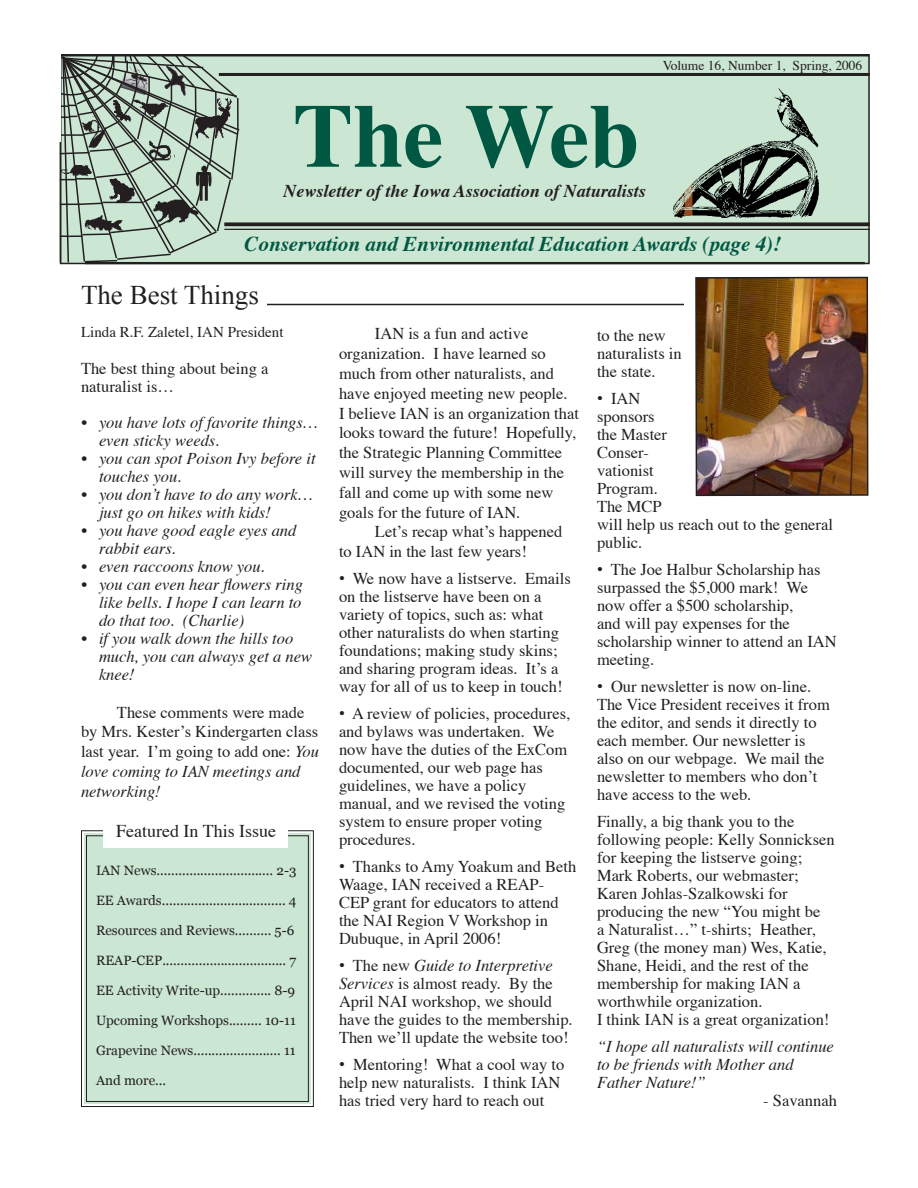
<style>
.page{position:relative;width:918px;height:1188px;background:#fff}
.page>*{position:absolute;margin:0;border:0;box-sizing:border-box;transform-origin:0 0}
.t1{font:700 90px "Times";color:#005842}
.t2{font:27px "Times New Roman";color:#231f20}
.t3{font:italic 700 21px "Times";color:#005842}
.t4{font:italic 700 18px "Times";color:#231f20}
.t5{font:18px "Times";color:#231f20}
.t6{font:16.5px/18px "Times";color:#231f20}
.t7{font:italic 16.5px/18px "Times";color:#231f20}
.t8{font:15px "Times";color:#231f20}
.t9{font:13.5px "Georgia";color:#231f20}
.t10{font:13.5px "Times";color:#231f20}
.s1{font-style:italic}
.s2{font-family:"Arial"}
</style>
<div class="page">
<div style="left:61px;top:56px;width:808px;height:207px;background:#cbe6d3"></div>
<hr style="left:85px;top:262px;width:780px;height:1px;background:#231f20">
<hr style="left:85px;top:263px;width:780px;height:1px;background:#231f20">
<img style="left:779px;top:88px;width:39px;height:59px">
<svg style="left:241px;top:222px;width:629px;height:4px;background:#363534"></svg>
<hr style="left:224px;top:229px;width:646px;height:1px;background:#231f20">
<hr style="left:82px;top:54px;width:788px;height:2px;background:#231f20">
<hr style="left:219px;top:73px;width:651px;height:3px;background:#231f20">
<svg style="left:59px;top:54px;width:182px;height:210px"></svg>
<div style="left:81px;top:830px;width:233px;height:277px;background:#cbe6d3"></div>
<div style="left:86px;top:835px;width:223px;height:267px;border:1px solid #231f20"></div>
<div style="left:104px;top:824px;width:184px;height:24px;background:#fff"></div>
<hr style="left:267px;top:304px;width:417px;height:1px;background:#231f20">
<img style="left:698px;top:280px;width:167px;height:213px">
<div style="left:695px;top:277px;width:173px;height:219px;border:2px solid #231f20"></div>
<p class="t10" style="left:663px;top:53px;width:201px">Volume 1 6, Number 1 , Spring, 2006</p>
<h1 class="t1" style="left:293px;top:50px;width:347px">The Web</h1>
<p class="t4" style="left:284px;top:175px;width:364px">Newsletter of the Iowa Association of Naturalists</p>
<p class="t3" style="left:245px;top:224px;width:538px">Conservation and Environmental Education Awards (page 4)!</p>
<h2 class="t2" style="left:81px;top:279px;width:179px">The Best Things</h2>
<p class="t8" style="left:81px;top:318px;width:204px">Linda R.F. Zaletel, IAN President</p>
<p class="t6" style="left:81px;top:358px;width:189px">The best thing about being a naturalist is…</p>
<p class="t7" style="left:99px;top:412px;width:220px;text-indent:-18px">• you have lots of favorite things… even sticky weeds.</p>
<p class="t7" style="left:99px;top:448px;width:218px;text-indent:-18px">• you can spot Poison Ivy before it touches you.</p>
<p class="t7" style="left:99px;top:484px;width:215px;text-indent:-18px">• you don’t have to do any work… just go on hikes with kids!</p>
<p class="t7" style="left:99px;top:520px;width:199px;text-indent:-18px">• you have good eagle eyes and rabbit ears.</p>
<p class="t7" style="left:81px;top:556px;width:185px">• even raccoons know you.</p>
<p class="t7" style="left:99px;top:574px;width:205px;text-align:justify;text-indent:-18px">• you can even hear flowers ring like bells. I hope I can learn to do that too. (Charlie)</p>
<p class="t7" style="left:99px;top:628px;width:215px;text-indent:-18px">• if you walk down the hills too much, you can always get a new knee!</p>
<p class="t6" style="left:81px;top:701px;width:240px;line-height:19.8px;text-indent:36px">These comments were made by Mrs. Kester’s Kindergarten class last year. I’m going to add one: <span class="s1">You love coming to IAN meetings and networking!</span></p>
<p class="t5" style="left:116px;top:814px;width:162px">Featured In This Issue</p>
<p class="t9" style="left:96px;top:863px;width:202px">IAN News................................ 2-3</p>
<p class="t9" style="left:96px;top:893px;width:202px">EE Awards.................................. 4</p>
<p class="t9" style="left:96px;top:923px;width:200px">Resources and Reviews.......... 5-6</p>
<p class="t9" style="left:96px;top:953px;width:202px">REAP-CEP.................................. 7</p>
<p class="t9" style="left:96px;top:983px;width:201px">EE Activity Write-up.............. 8-9</p>
<p class="t9" style="left:96px;top:1013px;width:201px">Upcoming Workshops......... 10-11</p>
<p class="t9" style="left:96px;top:1043px;width:201px">Grapevine News........................ 11</p>
<p class="t9" style="left:96px;top:1073px;width:72px">And more...</p>
<p class="t6" style="left:339px;top:323px;width:242px;line-height:19.8px;text-indent:36px">IAN is a fun and active organization. I have learned so much from other naturalists, and have enjoyed meeting new people.<br>I believe IAN is an organization that looks toward the future! Hopefully, the Strategic Planning Committee will survey the membership in the fall and come up with some new goals for the future of IAN.</p>
<p class="t6" style="left:339px;top:521px;width:225px;line-height:19.8px;text-indent:36px">Let’s recap what’s happened to IAN in the last few years!</p>
<p class="t6" style="left:339px;top:568px;width:233px"><span class="s2">•</span> We now have a listserve. Emails on the listserve have been on a variety of topics, such as: what other naturalists do when starting foundations; making study skins; and sharing program ideas. It’s a way for all of us to keep in touch!</p>
<p class="t6" style="left:339px;top:703px;width:233px"><span class="s2">•</span> A review of policies, procedures, and bylaws was undertaken. We now have the duties of the ExCom documented, our web page has guidelines, we have a policy manual, and we revised the voting system to ensure proper voting procedures.</p>
<p class="t6" style="left:339px;top:856px;width:239px"><span class="s2">•</span> Thanks to Amy Yoakum and Beth<br>Waage, IAN received a REAP-<br>CEP grant for educators to attend the NAI Region V Workshop in<br>Dubuque, in April 2006!</p>
<p class="t6" style="left:339px;top:955px;width:235px"><span class="s2">•</span> The new <span class="s1">Guide to Interpretive<br>Services</span> is almost ready. By the<br>April NAI workshop, we should have the guides to the membership.<br>Then we’ll update the website too!</p>
<p class="t6" style="left:339px;top:1054px;width:227px"><span class="s2">•</span> Mentoring! What a cool way to help new naturalists. I think IAN has tried very hard to reach out</p>
<p class="t6" style="left:597px;top:325px;width:86px">to the new naturalists in the state.</p>
<p class="t6" style="left:597px;top:388px;width:237px"><span class="s2">•</span> IAN<br>sponsors<br>the Master<br>Conser-<br>vationist<br>Program.<br>The MCP<br>will help us reach out to the general public.</p>
<p class="t6" style="left:597px;top:559px;width:241px"><span class="s2">•</span> The Joe Halbur Scholarship has surpassed the $5,000 mark! We now offer a $500 scholarship,<br>and will pay expenses for the scholarship winner to attend an IAN meeting.</p>
<p class="t6" style="left:597px;top:676px;width:234px"><span class="s2">•</span> Our newsletter is now on-line.<br>The Vice President receives it from the editor, and sends it directly to each member. Our newsletter is also on our webpage. We mail the newsletter to members who don’t have access to the web.</p>
<p class="t6" style="left:597px;top:811px;width:239px">Finally, a big thank you to the following people: Kelly Sonnicksen for keeping the listserve going;<br>Mark Roberts, our webmaster;<br>Karen Johlas-Szalkowski for producing the new “You might be<br>a Naturalist…” t-shirts; Heather,<br>Greg (the money man) Wes, Katie,<br>Shane, Heidi, and the rest of the membership for making IAN a worthwhile organization.<br>I think IAN is a great organization!</p>
<p class="t7" style="left:597px;top:1036px;width:238px">“I hope all naturalists will continue to be friends with Mother and<br>Father Nature!”</p>
<p class="t6" style="left:763px;top:1090px;width:75px">- Savannah</p>
</div>
